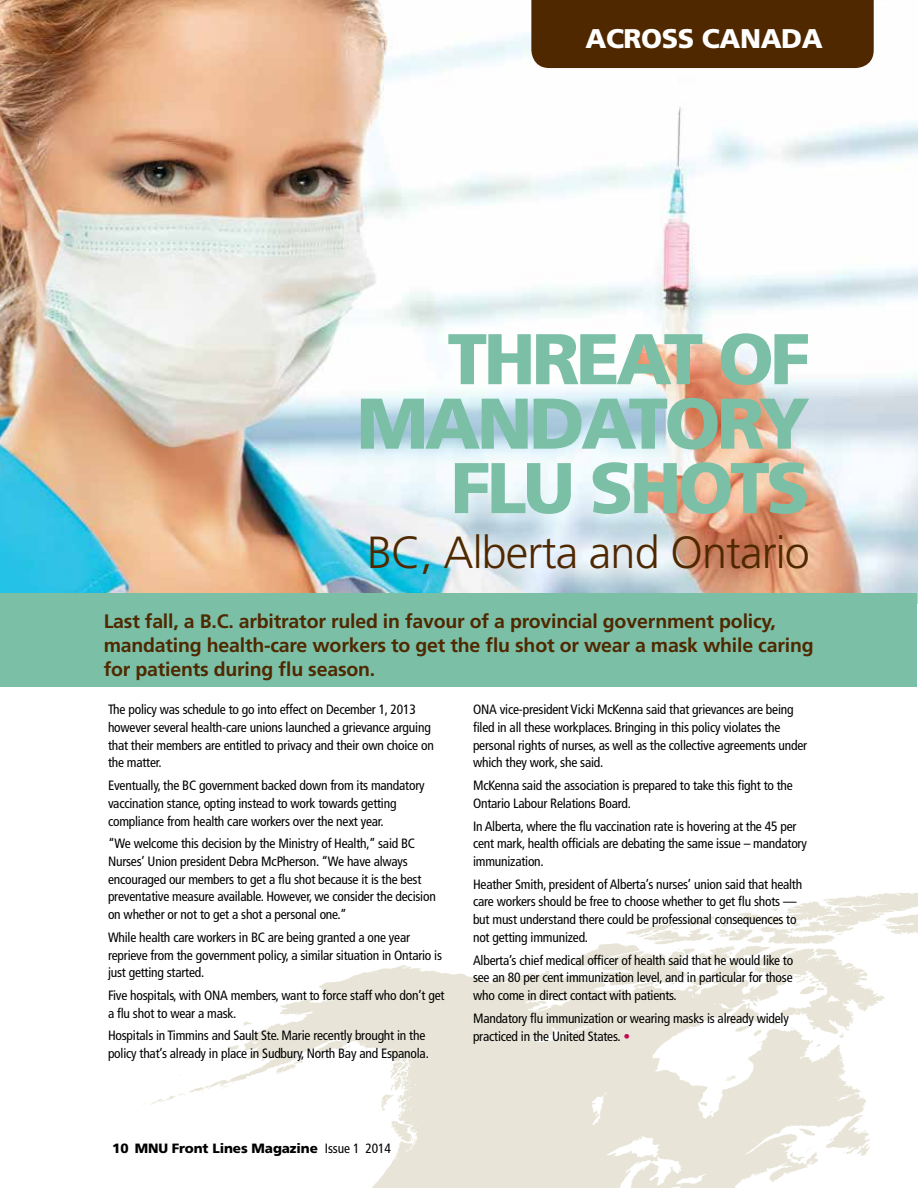
<style>
.page{position:relative;width:918px;height:1188px;background:#fff}
.page>*{position:absolute;margin:0;border:0;box-sizing:border-box;transform-origin:0 0}
.t1{font:900 71.7px/64.5px "Frutiger LT Std";letter-spacing:-.05em;color:#7abfa6;text-align:right}
.t2{font:300 45px "Frutiger";letter-spacing:-.02em;color:#4f2800}
.t3{font:900 27px "Frutiger LT Std";letter-spacing:-.015em;color:#fff}
.t4{font:700 19.5px/24px "Frutiger";letter-spacing:-.01em;color:#4f2800}
.t5{font:condensed 13.5px/17.7px "Frutiger LT Std";letter-spacing:-.015em;color:#000}
.t6{font:900 13.5px "Frutiger LT Std";letter-spacing:-.01em;color:#000}
.s1{color:#c60751}
.s2{font-weight:400;font-stretch:condensed}
</style>
<div class="page">
<img style="left:0;top:0;width:918px;height:604px">
<div style="left:531px;top:0;width:343px;height:68px;background:#4f2800"></div>
<img style="left:145px;top:892px;width:773px;height:296px">
<div style="left:0;top:593px;width:917px;height:94px;background:#7abfa6"></div>
<h3 class="t3" style="left:585px;top:22px;width:239px">ACROSS CANADA</h3>
<h1 class="t1" style="left:357px;top:327px;width:455px">THREAT OF<br>MANDATORY<br>FLU SHOTS</h1>
<h2 class="t2" style="left:367px;top:527px;width:444px">BC, Alberta and Ontario</h2>
<h3 class="t4" style="left:104px;top:609px;width:711px">Last fall, a B.C. arbitrator ruled in favour of a provincial government policy, mandating health-care workers to get the flu shot or wear a mask while caring for patients during flu season.</h3>
<p class="t5" style="left:108px;top:701px;width:327px">The policy was schedule to go into effect on December 1, 2013 however several health-care unions launched a grievance arguing that their members are entitled to privacy and their own choice on the matter.</p>
<p class="t5" style="left:108px;top:777px;width:318px">Eventually, the BC government backed down from its mandatory vaccination stance, opting instead to work towards getting compliance from health care workers over the next year.</p>
<p class="t5" style="left:108px;top:835px;width:329px">“We welcome this decision by the Ministry of Health,” said BC Nurses’ Union president Debra McPherson. “We have always encouraged our members to get a flu shot because it is the best preventative measure available. However, we consider the decision on whether or not to get a shot a personal one.”</p>
<p class="t5" style="left:108px;top:928px;width:336px">While health care workers in BC are being granted a one year reprieve from the government policy, a similar situation in Ontario is just getting started.</p>
<p class="t5" style="left:108px;top:987px;width:338px">Five hospitals, with ONA members, want to force staff who don’t get a flu shot to wear a mask.</p>
<p class="t5" style="left:108px;top:1027px;width:322px">Hospitals in Timmins and Sault Ste. Marie recently brought in the policy that’s already in place in Sudbury, North Bay and Espanola.</p>
<p class="t5" style="left:473px;top:701px;width:336px">ONA vice-president Vicki McKenna said that grievances are being filed in all these workplaces. Bringing in this policy violates the personal rights of nurses, as well as the collective agreements under which they work, she said.</p>
<p class="t5" style="left:473px;top:777px;width:321px">McKenna said the association is prepared to take this fight to the<br>Ontario Labour Relations Board.</p>
<p class="t5" style="left:473px;top:817px;width:335px">In Alberta, where the flu vaccination rate is hovering at the 45 per cent mark, health officials are debating the same issue – mandatory immunization.</p>
<p class="t5" style="left:473px;top:875px;width:331px">Heather Smith, president of Alberta’s nurses’ union said that health care workers should be free to choose whether to get flu shots — but must understand there could be professional consequences to not getting immunized.</p>
<p class="t5" style="left:473px;top:951px;width:322px;text-align:justify">Alberta’s chief medical officer of health said that he would like to see an 80 per cent immunization level, and in particular for those who come in direct contact with patients.</p>
<p class="t5" style="left:473px;top:1009px;width:317px">Mandatory flu immunization or wearing masks is already widely practiced in the United States. <span class="s1">•</span></p>
<p class="t6" style="left:112px;top:1140px;width:280px">10 MNU Front Lines Magazine <span class="s2">Issue 1 2014</span></p>
</div>
